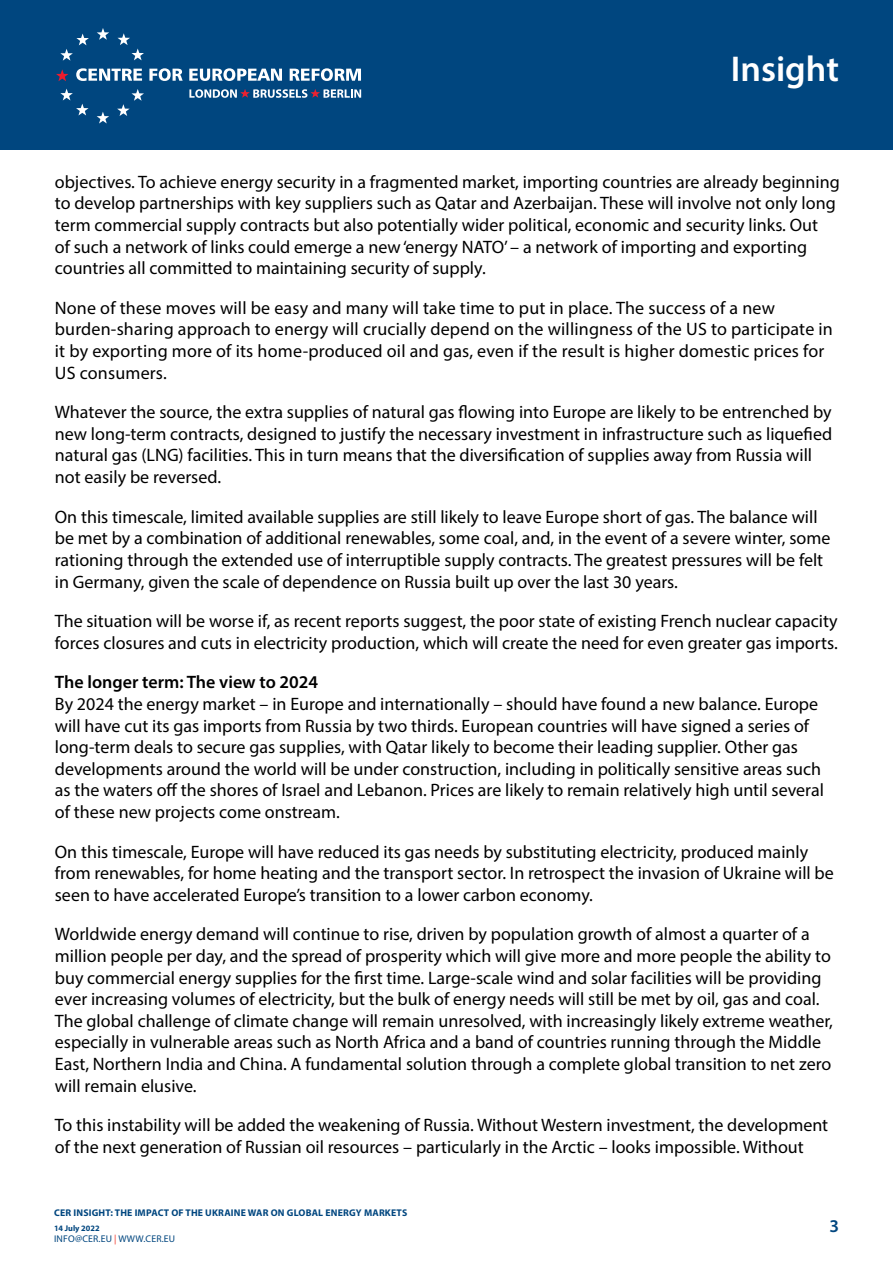
<style>
.page{position:relative;width:893px;height:1263px;background:#fff}
.page>*{position:absolute;margin:0;border:0;box-sizing:border-box;transform-origin:0 0}
.t1{font:600 36px "Myriad Pro";color:#fff}
.t2{font:18px/21.6px "Myriad Pro";color:#000}
.t3{font:600 18px "Myriad Pro";color:#000}
.t4{font:600 18px "Myriad Pro";color:#00467f}
.t5{font:700 9.75px "Myriad Pro";letter-spacing:.02em;color:#00467f}
.t6{font:9.75px "Myriad Pro";letter-spacing:.02em;color:#00467f}
.t7{font:700 8.25px "Myriad Pro";color:#00467f}
.s1{color:#ee3124}
</style>
<div class="page">
<div style="left:0;top:0;width:893px;height:150px;background:#00467f"></div>
<svg style="left:97px;top:28px;width:12px;height:12px"></svg>
<svg style="left:118px;top:33px;width:26px;height:27px"></svg>
<svg style="left:117px;top:89px;width:27px;height:27px"></svg>
<svg style="left:97px;top:112px;width:12px;height:12px"></svg>
<svg style="left:60px;top:89px;width:29px;height:26px"></svg>
<svg style="left:60px;top:34px;width:29px;height:27px"></svg>
<svg style="left:56px;top:69px;width:12px;height:12px"></svg>
<svg style="left:76px;top:68px;width:66px;height:13px"></svg>
<svg style="left:149px;top:68px;width:34px;height:13px"></svg>
<svg style="left:189px;top:68px;width:93px;height:13px"></svg>
<svg style="left:290px;top:68px;width:71px;height:13px"></svg>
<svg style="left:189px;top:89px;width:172px;height:9px"></svg>
<h1 class="t1" style="left:731px;top:46px;width:110px">Insight</h1>
<p class="t2" style="left:55px;top:171px;width:786px">objectives. To achieve energy security in a fragmented market, importing countries are already beginning to develop partnerships with key suppliers such as Qatar and Azerbaijan. These will involve not only long term commercial supply contracts but also potentially wider political, economic and security links. Out<br>of such a network of links could emerge a new ‘energy NATO’ – a network of importing and exporting countries all committed to maintaining security of supply.</p>
<p class="t2" style="left:55px;top:297px;width:779px">None of these moves will be easy and many will take time to put in place. The success of a new burden-sharing approach to energy will crucially depend on the willingness of the US to participate in it by exporting more of its home-produced oil and gas, even if the result is higher domestic prices for US consumers.</p>
<p class="t2" style="left:55px;top:401px;width:779px">Whatever the source, the extra supplies of natural gas flowing into Europe are likely to be entrenched by new long-term contracts, designed to justify the necessary investment in infrastructure such as liquefied natural gas (LNG) facilities. This in turn means that the diversification of supplies away from Russia will not easily be reversed.</p>
<p class="t2" style="left:55px;top:506px;width:777px">On this timescale, limited available supplies are still likely to leave Europe short of gas. The balance will be met by a combination of additional renewables, some coal, and, in the event of a severe winter, some rationing through the extended use of interruptible supply contracts. The greatest pressures will be felt in Germany, given the scale of dependence on Russia built up over the last 30 years.</p>
<p class="t2" style="left:55px;top:610px;width:784px">The situation will be worse if, as recent reports suggest, the poor state of existing French nuclear capacity forces closures and cuts in electricity production, which will create the need for even greater gas imports.</p>
<p class="t3" style="left:55px;top:671px;width:265px">The longer term: The view to 2024</p>
<p class="t2" style="left:55px;top:693px;width:770px">By 2024 the energy market – in Europe and internationally – should have found a new balance. Europe will have cut its gas imports from Russia by two thirds. European countries will have signed a series of long-term deals to secure gas supplies, with Qatar likely to become their leading supplier. Other gas developments around the world will be under construction, including in politically sensitive areas such as the waters off the shores of Israel and Lebanon. Prices are likely to remain relatively high until several of these new projects come onstream.</p>
<p class="t2" style="left:55px;top:840px;width:780px">On this timescale, Europe will have reduced its gas needs by substituting electricity, produced mainly from renewables, for home heating and the transport sector. In retrospect the invasion of Ukraine will be seen to have accelerated Europe’s transition to a lower carbon economy.</p>
<p class="t2" style="left:55px;top:923px;width:780px">Worldwide energy demand will continue to rise, driven by population growth of almost a quarter of a million people per day, and the spread of prosperity which will give more and more people the ability to buy commercial energy supplies for the first time. Large-scale wind and solar facilities will be providing ever increasing volumes of electricity, but the bulk of energy needs will still be met by oil, gas and coal.<br>The global challenge of climate change will remain unresolved, with increasingly likely extreme weather, especially in vulnerable areas such as North Africa and a band of countries running through the Middle East, Northern India and China. A fundamental solution through a complete global transition to net zero will remain elusive.</p>
<p class="t2" style="left:55px;top:1114px;width:775px">To this instability will be added the weakening of Russia. Without Western investment, the development of the next generation of Russian oil resources – particularly in the Arctic – looks impossible. Without</p>
<p class="t5" style="left:54px;top:1207px;width:139px">CER INSIGHT: THE IMPACT OF THE</p>
<p class="t5" style="left:205px;top:1207px;width:32px">UKRAINE</p>
<p class="t5" style="left:248px;top:1207px;width:85px">WAR ON GLOBAL ENERG</p>
<p class="t5" style="left:356px;top:1207px;width:42px">Y MARKETS</p>
<p class="t7" style="left:54px;top:1223px;width:47px">14 JULY 2022</p>
<p class="t6" style="left:54px;top:1233px;width:6px">info</p>
<p class="t6" style="left:75px;top:1233px;width:102px">@cer.EU <span class="s1">|</span> WWW.CER.EU</p>
<p class="t4" style="left:829px;top:1215px;width:11px">3</p>
</div>
